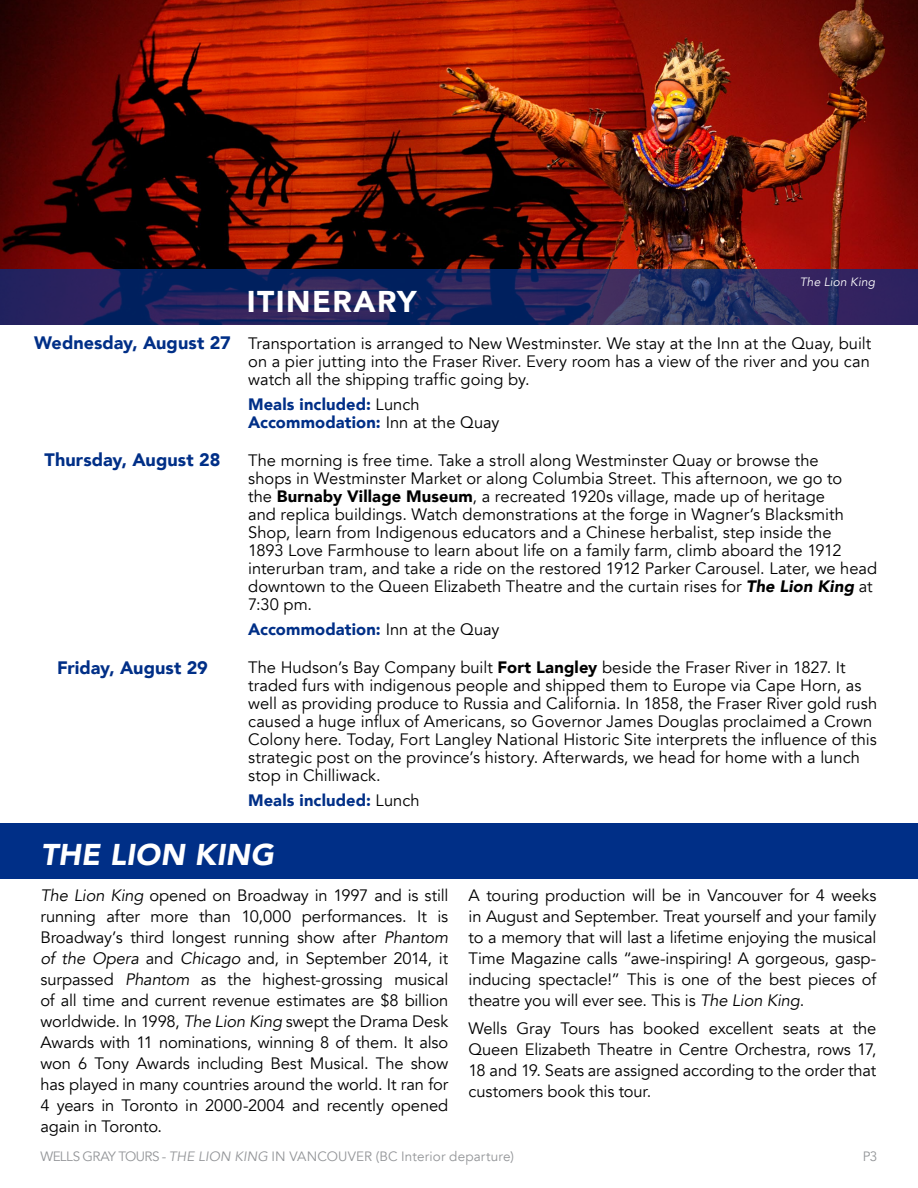
<style>
.page{position:relative;width:918px;height:1188px;background:#fff}
.page>*{position:absolute;margin:0;border:0;box-sizing:border-box;transform-origin:0 0}
.t1{font:italic 900 30px "Avenir";letter-spacing:.01em;color:#fff}
.t2{font:900 30px "Avenir";letter-spacing:.05em;color:#fff}
.t3{font:900 18px "Avenir";color:#002f87}
.t4{font:16.5px/21px "Avenir";color:#000;text-align:justify}
.t5{font:900 16.5px/18px "Avenir";letter-spacing:.01em;color:#002f87}
.t6{font:13.5px "Avenir";letter-spacing:.005em;color:#939598}
.t7{font:italic 12px "Avenir";letter-spacing:.015em;color:#fff}
.s1{font-weight:400;color:#000}
.s2{font-weight:900}
.s3{font-weight:900;font-style:italic}
.s4{font-style:italic}
</style>
<div class="page">
<img style="left:0;top:0;width:918px;height:270px">
<svg style="left:0;top:270px;width:918px;height:55px;background:#23275f"></svg>
<div style="left:0;top:824px;width:918px;height:55px;background:#002f87"></div>
<p class="t3" style="left:34px;top:328px;width:198px">Wednesday, August 27</p>
<p class="t3" style="left:45px;top:445px;width:177px">Thursday, August 28</p>
<p class="t3" style="left:57px;top:652px;width:152px">Friday, August 29</p>
<h1 class="t2" style="left:247px;top:276px;width:171px">ITINERARY</h1>
<p class="t7" style="left:800px;top:275px;width:77px">The Lion King</p>
<p class="t4" style="left:248px;top:335px;width:625px;line-height:18px">Transportation is arranged to New Westminster. We stay at the Inn at the Quay, built on a pier jutting into the Fraser River. Every room has a view of the river and you can watch all the shipping traffic going by.</p>
<p class="t5" style="left:248px;top:395px;width:253px">Meals included: <span class="s1">Lunch<br></span>Accommodation: <span class="s1">Inn at the Quay</span></p>
<p class="t4" style="left:248px;top:452px;width:631px;line-height:18px;text-align:left">The morning is free time. Take a stroll along Westminster Quay or browse the<br>shops in Westminster Market or along Columbia Street. This afternoon, we go to<br>the <span class="s2">Burnaby Village Museum</span>, a recreated 1920s village, made up of heritage<br>and replica buildings. Watch demonstrations at the forge in Wagner’s Blacksmith Shop, learn from Indigenous educators and a Chinese herbalist, step inside the<br>1893 Love Farmhouse to learn about life on a family farm, climb aboard the 1912 interurban tram, and take a ride on the restored 1912 Parker Carousel. Later, we head downtown to the Queen Elizabeth Theatre and the curtain rises for <span class="s3">The Lion King</span> at 7:30 pm.</p>
<p class="t5" style="left:248px;top:620px;width:253px">Accommodation: <span class="s1">Inn at the Quay</span></p>
<p class="t4" style="left:248px;top:659px;width:631px;line-height:18px;text-align:left">The Hudson’s Bay Company built <span class="s2">Fort Langley</span> beside the Fraser River in 1827. It traded furs with indigenous people and shipped them to Europe via Cape Horn, as well as providing produce to Russia and California. In 1858, the Fraser River gold rush caused a huge influx of Americans, so Governor James Douglas proclaimed a Crown Colony here. Today, Fort Langley National Historic Site interprets the influence of this strategic post on the province’s history. Afterwards, we head for home with a lunch stop in Chilliwack.</p>
<p class="t5" style="left:248px;top:791px;width:173px">Meals included: <span class="s1">Lunch</span></p>
<h1 class="t1" style="left:41px;top:830px;width:234px">THE LION KING</h1>
<p class="t4" style="left:40px;top:885px;width:409px"><span class="s4">The Lion King</span> opened on Broadway in 1997 and is still running after more than 10,000 performances. It is Broadway’s third longest running show after <span class="s4">Phantom of the Opera</span> and <span class="s4">Chicago</span> and, in September 2014, it surpassed <span class="s4">Phantom</span> as the highest-grossing musical of all time and current revenue estimates are $8 billion worldwide. In 1998, <span class="s4">The Lion King</span> swept the Drama Desk Awards with 11 nominations, winning 8 of them. It also won 6 Tony Awards including Best Musical. The show has played in many countries around the world. It ran for 4 years in Toronto in 2000-2004 and recently opened again in Toronto.</p>
<p class="t4" style="left:469px;top:885px;width:409px">A touring production will be in Vancouver for 4 weeks in August and September. Treat yourself and your family to a memory that will last a lifetime enjoying the musical Time Magazine calls “awe-inspiring! A gorgeous, gasp&shy;inducing spectacle!” This is one of the best pieces of theatre you will ever see. This is <span class="s4">The Lion King</span>.</p>
<p class="t4" style="left:469px;top:1018px;width:409px">Wells Gray Tours has booked excellent seats at the Queen Elizabeth Theatre in Centre Orchestra, rows 17, 18 and 19. Seats are assigned according to the order that customers book this tour.</p>
<p class="t6" style="left:40px;top:1148px;width:475px">WELLS GRAY TOURS - <span class="s4">THE LION KING</span> IN VANCOUVER (BC Interior departure)</p>
<p class="t6" style="left:863px;top:1148px;width:16px">P3</p>
</div>
